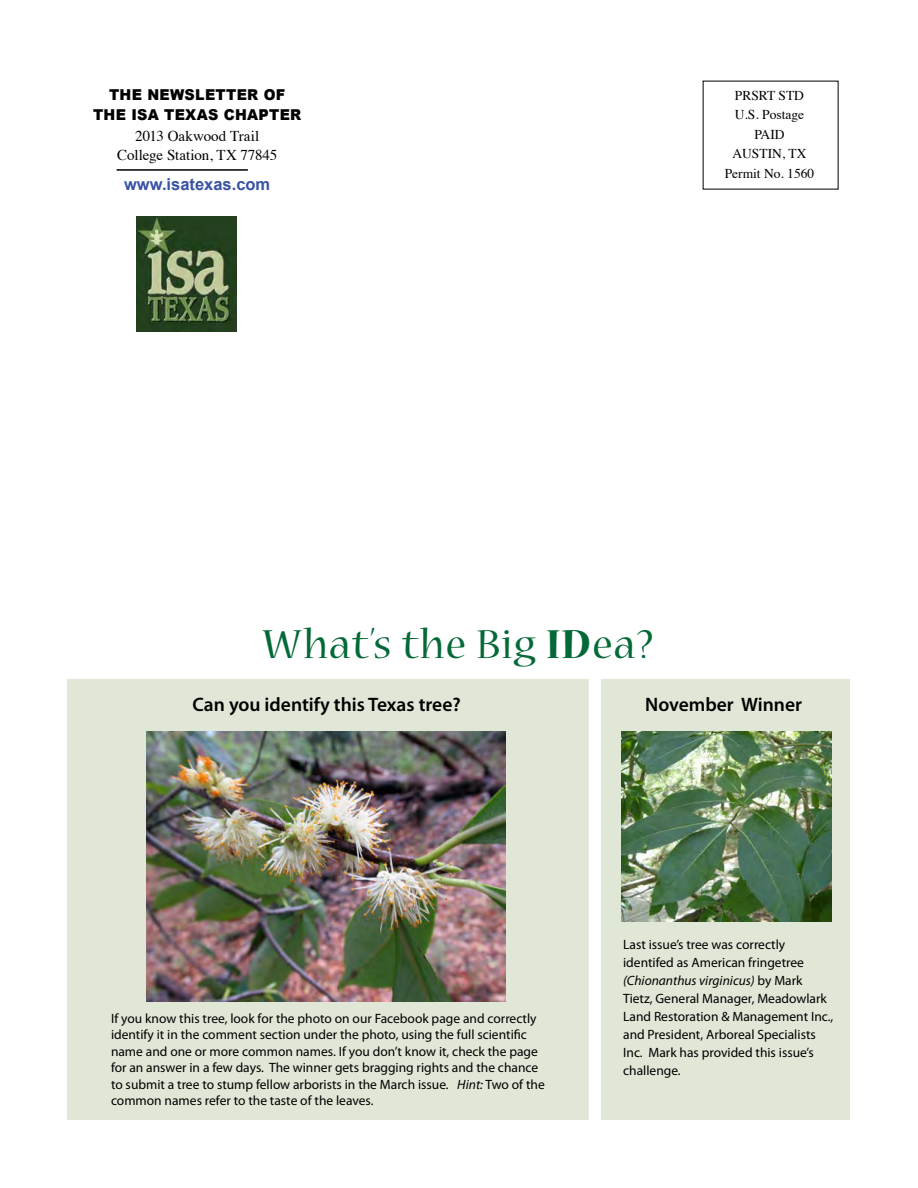
<style>
.page{position:relative;width:918px;height:1188px;background:#fff}
.page>*{position:absolute;margin:0;border:0;box-sizing:border-box;transform-origin:0 0}
.t1{font:45px "Nueva Std";letter-spacing:.025em;color:#046937}
.t2{font:600 19.5px "Myriad Pro";color:#000}
.t3{font:700 16.5px "Arial";color:#3953a4}
.t4{font:15px/19.5px "Times";color:#000;text-align:center}
.t5{font:900 15px/19.5px "Arial";letter-spacing:.02em;color:#000;text-align:center;scale:.95 1}
.t6{font:13.5px/18px "Myriad Pro";color:#000}
.t7{font:13.5px/19.5px "Times";color:#000;text-align:center}
.s1{font-weight:700}
.s2{font-style:italic}
</style>
<div class="page">
<div style="left:68px;top:679px;width:782px;height:441px;background:#e0e7d6"></div>
<hr style="left:117px;top:169px;width:131px;height:2px;background:#000">
<img style="left:136px;top:216px;width:100px;height:115px">
<div style="left:589px;top:668px;width:12px;height:463px;background:#fff"></div>
<img style="left:621px;top:731px;width:211px;height:191px">
<img style="left:147px;top:732px;width:359px;height:269px">
<p class="t5" style="left:93px;top:85px;width:221px">THE NEWSLETTER OF<br>THE ISA TEXAS CHAPTER</p>
<p class="t4" style="left:117px;top:125px;width:162px">2013 Oakwood Trail<br>College Station, TX 77845</p>
<p class="t3" style="left:124px;top:174px;width:148px">www.isatexas.com</p>
<p class="t7" style="left:725px;top:84px;width:91px">PRSRT STD<br>U.S. Postage<br>PAID<br>AUSTIN, TX<br>Permit No. 1560</p>
<h1 class="t1" style="left:263px;top:624px;width:392px">What’s the Big <span class="s1">ID</span>ea?</h1>
<h2 class="t2" style="left:193px;top:693px;width:270px">Can you identify this Texas tree?</h2>
<h2 class="t2" style="left:645px;top:693px;width:158px">November Winner</h2>
<p class="t6" style="left:111px;top:1010px;width:435px;line-height:16.5px">If you know this tree, look for the photo on our Facebook page and correctly identify it in the comment section under the photo, using the full scientific name and one or more common names. If you don’t know it, check the page for an answer in a few days. The winner gets bragging rights and the chance to submit a tree to stump fellow arborists in the March issue. <span class="s2">Hint:</span> Two of the common names refer to the taste of the leaves.</p>
<p class="t6" style="left:623px;top:935px;width:212px">Last issue’s tree was correctly identifed as American fringetree <span class="s2">(Chionanthus virginicus)</span> by Mark<br>Tietz, General Manager, Meadowlark<br>Land Restoration &amp; Management Inc., and President, Arboreal Specialists<br>Inc. Mark has provided this issue’s challenge.</p>
</div>
